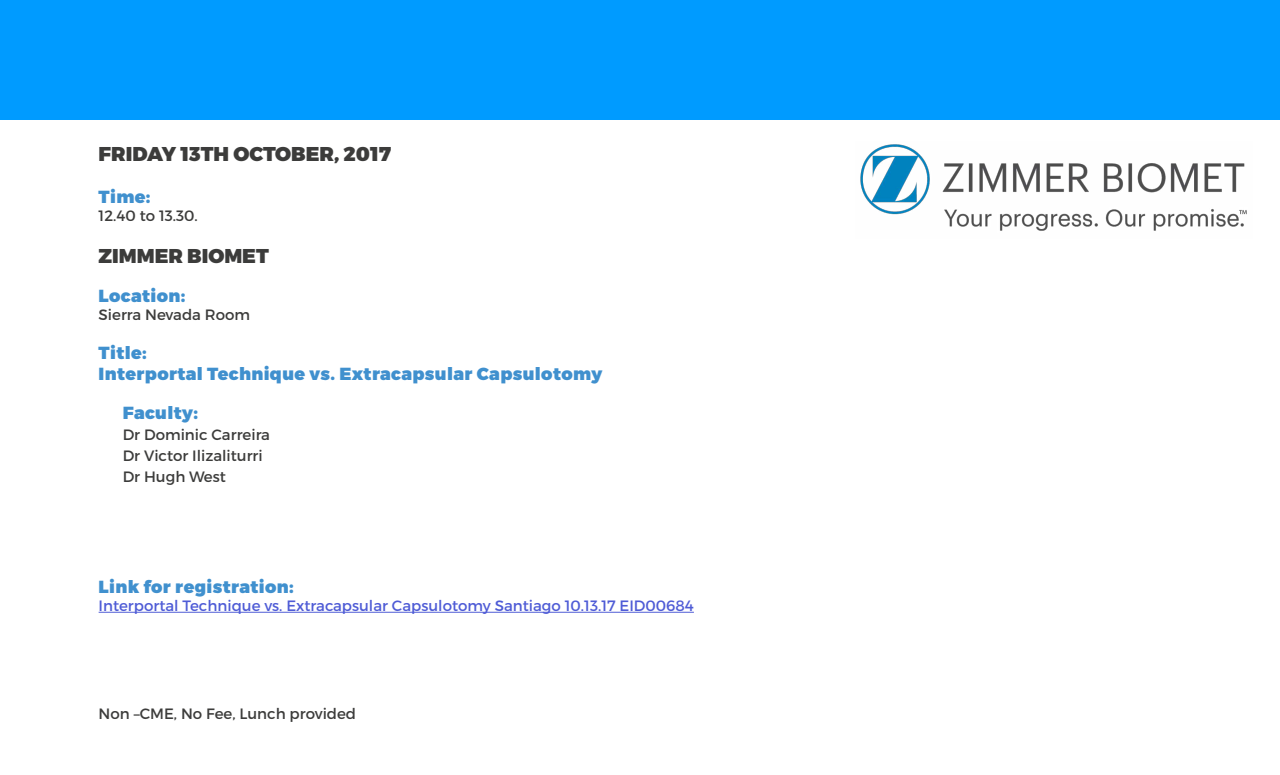
<style>
.page{position:relative;width:1280px;height:775px;background:#fff}
.page>*{position:absolute;margin:0;border:0;box-sizing:border-box;transform-origin:0 0}
.Titulo_Compañia{font:900 20px "Montserrat";color:#3c3c3b}
.Titulos{font:900 17.5px "Montserrat";letter-spacing:.02em;color:#4090ce}
.Parrafo{font:15px "Montserrat";color:#3c3c3b}
.Parrafo-2{font:15px "Montserrat";color:#4f5cd6}
</style>
<div class="page">
<div style="left:0;top:0;width:1280px;height:120px;background:#009bff"></div>
<hr style="left:99px;top:612px;width:595px;height:1px;background:#4f5cd6">
<img style="left:860px;top:144px;width:387px;height:87px">
<p class="Titulo_Compañia" style="left:99px;top:141px;width:294px">FRIDAY 13TH OCTOBER, 2017</p>
<p class="Titulos" style="left:99px;top:186px;width:53px">Time:</p>
<p class="Parrafo" style="left:99px;top:206px;width:101px">12.40 to 13.30.</p>
<p class="Titulo_Compañia" style="left:99px;top:243px;width:172px">ZIMMER BIOMET</p>
<p class="Titulos" style="left:99px;top:285px;width:88px">Location:</p>
<p class="Parrafo" style="left:99px;top:305px;width:153px">Sierra Nevada Room</p>
<p class="Titulos" style="left:99px;top:342px;width:50px">Title:</p>
<p class="Titulos" style="left:99px;top:363px;width:505px">Interportal Technique vs. Extracapsular Capsulotomy</p>
<p class="Titulos" style="left:123px;top:402px;width:77px">Faculty:</p>
<p class="Parrafo" style="left:123px;top:425px;width:149px">Dr Dominic Carreira</p>
<p class="Parrafo" style="left:123px;top:446px;width:142px">Dr Victor Ilizaliturri</p>
<p class="Parrafo" style="left:123px;top:467px;width:105px">Dr Hugh West</p>
<p class="Titulos" style="left:99px;top:576px;width:197px">Link for registration:</p>
<p class="Parrafo-2" style="left:99px;top:596px;width:597px">Interportal Technique vs. Extracapsular Capsulotomy Santiago 10.13.17 EID00684</p>
<p class="Parrafo" style="left:99px;top:704px;width:259px">Non –CME, No Fee, Lunch provided</p>
</div>
